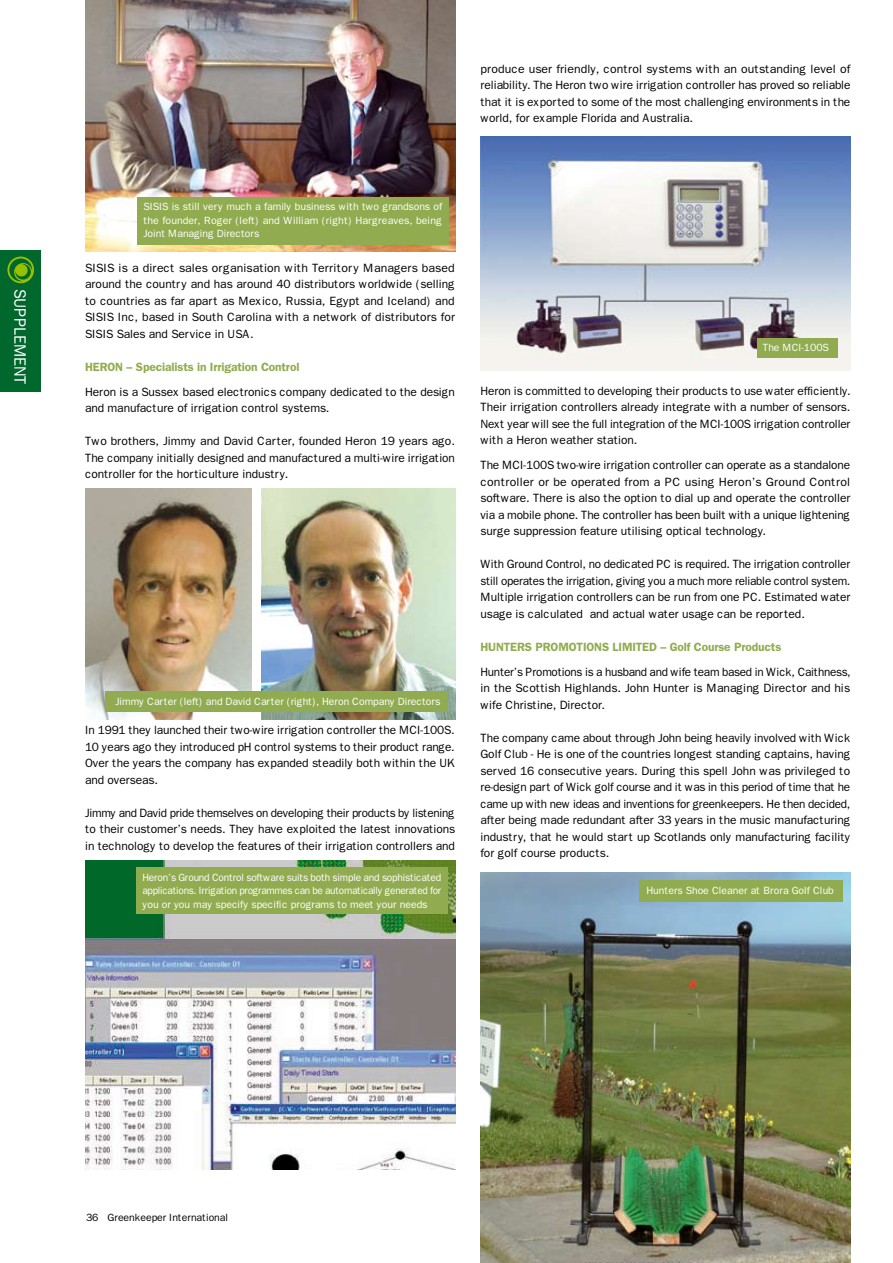
<style>
.page{position:relative;width:893px;height:1263px;background:#fff}
.page>*{position:absolute;margin:0;border:0;box-sizing:border-box;transform-origin:0 0}
.t1{font:16.5px "Franklin Gothic";letter-spacing:-.025em;color:#fff}
.t2{font:12px/16.5px "Franklin Gothic";letter-spacing:-.01em;color:#000;text-align:justify}
.t3{font:600 12px "Franklin Gothic";letter-spacing:-.01em;color:#91ac50}
.t4{font:10.5px/13.5px "Franklin Gothic";letter-spacing:-.005em;color:#fff;text-align:justify}
.t5{font:10.5px "Franklin Gothic";letter-spacing:-.01em;color:#000}
</style>
<div class="page">
<img style="left:480px;top:137px;width:370px;height:234px">
<img style="left:85px;top:489px;width:167px;height:231px">
<img style="left:261px;top:489px;width:194px;height:231px">
<div style="left:105px;top:691px;width:343px;height:21px;background:#91ac50"></div>
<img style="left:85px;top:0;width:370px;height:252px">
<div style="left:137px;top:197px;width:312px;height:47px;background:#91ac50"></div>
<img style="left:85px;top:860px;width:370px;height:309px">
<div style="left:136px;top:867px;width:312px;height:47px;background:#91ac50"></div>
<div style="left:757px;top:338px;width:81px;height:19px;background:#91ac50"></div>
<img style="left:480px;top:872px;width:370px;height:391px">
<div style="left:639px;top:880px;width:204px;height:22px;background:#91ac50"></div>
<div style="left:0;top:251px;width:41px;height:141px;background:#00672d"></div>
<svg style="left:7px;top:257px;width:27px;height:26px"></svg>
<svg style="left:9px;top:258px;width:23px;height:23px"></svg>
<h1 class="t1" style="left:30px;top:289px;width:97px;rotate:90deg">SUPPLEMENT</h1>
<p class="t2" style="left:480px;top:61px;width:372px">produce user friendly, control systems with an outstanding level of reliability. The Heron two wire irrigation controller has proved so reliable that it is exported to some of the most challenging environments in the world, for example Florida and Australia.</p>
<p class="t4" style="left:144px;top:200px;width:300px">SISIS is still very much a family business with two grandsons of the founder, Roger (left) and William (right) Hargreaves, being Joint Managing Directors</p>
<p class="t2" style="left:85px;top:260px;width:372px">SISIS is a direct sales organisation with Territory Managers based around the country and has around 40 distributors worldwide (selling to countries as far apart as Mexico, Russia, Egypt and Iceland) and SISIS Inc, based in South Carolina with a network of distributors for SISIS Sales and Service in USA.</p>
<p class="t3" style="left:85px;top:360px;width:16px">Heron</p>
<p class="t3" style="left:127px;top:360px;width:175px">– Specialists in Irrigation Control</p>
<p class="t2" style="left:85px;top:384px;width:371px">Heron is a Sussex based electronics company dedicated to the design and manufacture of irrigation control systems.</p>
<p class="t2" style="left:85px;top:433px;width:371px">Two brothers, Jimmy and David Carter, founded Heron 19 years ago.<br>The company initially designed and manufactured a multi-wire irrigation controller for the horticulture industry.</p>
<p class="t4" style="left:115px;top:695px;width:326px">Jimmy Carter (left) and David Carter (right), Heron Company Directors</p>
<p class="t2" style="left:85px;top:722px;width:371px">In 1991 they launched their two-wire irrigation controller the MCI-100S.<br>10 years ago they introduced pH control systems to their product range.<br>Over the years the company has expanded steadily both within the UK and overseas.</p>
<p class="t2" style="left:85px;top:805px;width:372px">Jimmy and David pride themselves on developing their products by listening to their customer’s needs. They have exploited the latest innovations in technology to develop the features of their irrigation controllers and</p>
<p class="t4" style="left:142px;top:871px;width:300px">Heron’s Ground Control software suits both simple and sophisticated applications. Irrigation programmes can be automatically generated for you or you may specify specific programs to meet your needs</p>
<p class="t4" style="left:763px;top:341px;width:68px">The MCI-100S</p>
<p class="t2" style="left:480px;top:383px;width:372px">Heron is committed to developing their products to use water efficiently.<br>Their irrigation controllers already integrate with a number of sensors.<br>Next year will see the full integration of the MCI-100S irrigation controller with a Heron weather station.</p>
<p class="t2" style="left:480px;top:457px;width:371px">The MCI-100S two-wire irrigation controller can operate as a standalone controller or be operated from a PC using Heron’s Ground Control software. There is also the option to dial up and operate the controller via a mobile phone. The controller has been built with a unique lightening surge suppression feature utilising optical technology.</p>
<p class="t2" style="left:480px;top:556px;width:372px">With Ground Control, no dedicated PC is required. The irrigation controller still operates the irrigation, giving you a much more reliable control system.<br>Multiple irrigation controllers can be run from one PC. Estimated water usage is calculated and actual water usage can be reported.</p>
<p class="t3" style="left:480px;top:640px;width:16px">Hunters</p>
<p class="t3" style="left:535px;top:640px;width:16px">Promotions</p>
<p class="t3" style="left:613px;top:640px;width:14px">Limited</p>
<p class="t3" style="left:660px;top:640px;width:123px">– Golf Course Products</p>
<p class="t2" style="left:480px;top:664px;width:372px">Hunter’s Promotions is a husband and wife team based in Wick, Caithness, in the Scottish Highlands. John Hunter is Managing Director and his wife Christine, Director.</p>
<p class="t2" style="left:480px;top:730px;width:372px">The company came about through John being heavily involved with Wick Golf Club - He is one of the countries longest standing captains, having served 16 consecutive years. During this spell John was privileged to re-design part of Wick golf course and it was in this period of time that he came up with new ideas and inventions for greenkeepers. He then decided, after being made redundant after 33 years in the music manufacturing industry, that he would start up Scotlands only manufacturing facility for golf course products.</p>
<p class="t4" style="left:646px;top:884px;width:189px">Hunters Shoe Cleaner at Brora Golf Club</p>
<p class="t5" style="left:86px;top:1212px;width:144px">36 Greenkeeper International</p>
</div>
